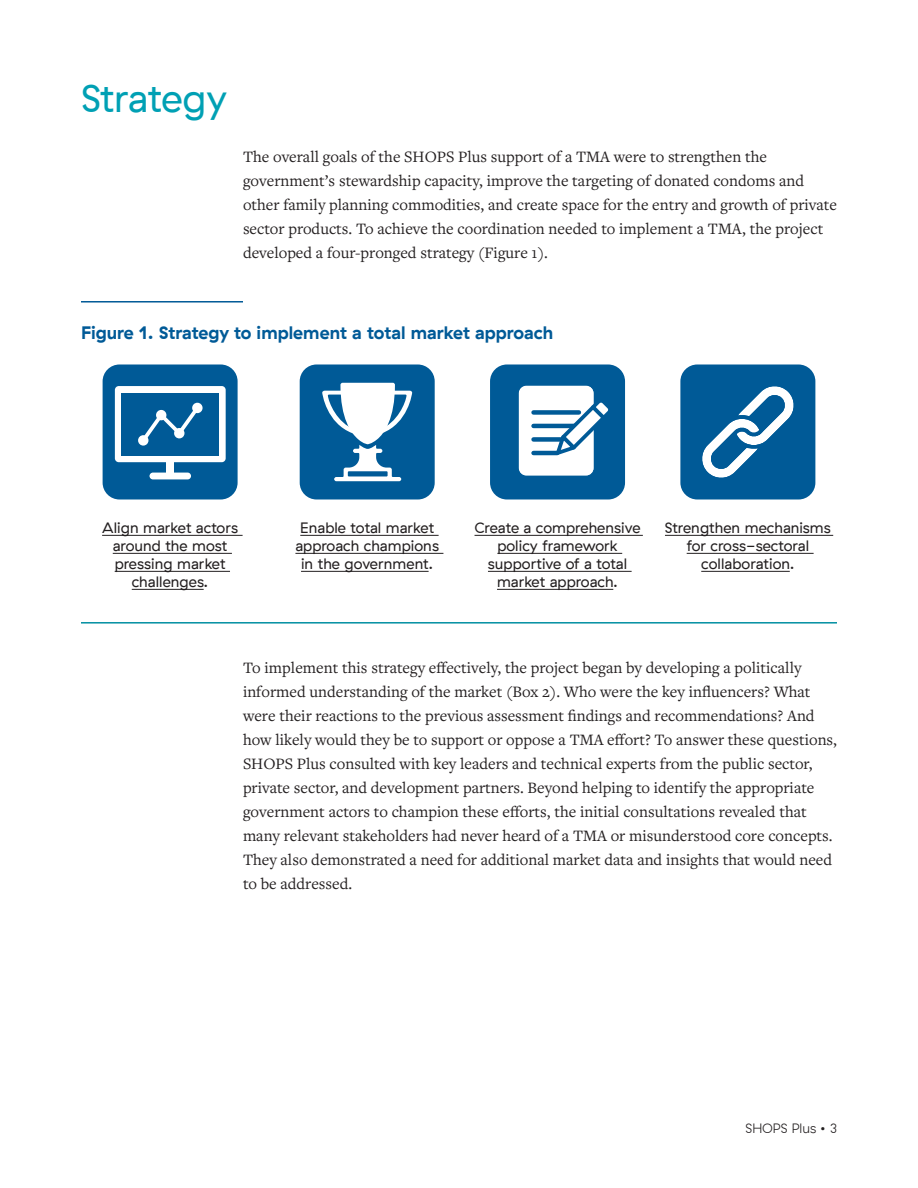
<style>
.page{position:relative;width:918px;height:1188px;background:#fff}
.page>*{position:absolute;margin:0;border:0;box-sizing:border-box;transform-origin:0 0}
.t1{font:39px "GT Haptik";letter-spacing:-.005em;color:#00a0b4}
.t2{font:700 18px "GT Haptik";color:#005a97}
.t3{font:16.5px/24px "Freight Text Pro";color:#231f20}
.t4{font:15px/18px "GT Haptik";letter-spacing:.005em;color:#231f20;text-align:center}
.t5{font:300 13.5px "GT Haptik";color:#231f20}
</style>
<div class="page">
<hr style="left:81px;top:301px;width:162px;height:2px;background:#005a97">
<hr style="left:81px;top:622px;width:756px;height:2px;background:#008fa1">
<hr style="left:102px;top:535px;width:141px;height:1px;background:#231f20">
<hr style="left:113px;top:553px;width:119px;height:1px;background:#231f20">
<hr style="left:115px;top:571px;width:115px;height:1px;background:#231f20">
<hr style="left:132px;top:589px;width:72px;height:1px;background:#231f20">
<hr style="left:300px;top:535px;width:139px;height:1px;background:#231f20">
<hr style="left:295px;top:553px;width:148px;height:1px;background:#231f20">
<hr style="left:301px;top:571px;width:128px;height:1px;background:#231f20">
<hr style="left:475px;top:535px;width:168px;height:1px;background:#231f20">
<hr style="left:497px;top:553px;width:125px;height:1px;background:#231f20">
<hr style="left:488px;top:571px;width:144px;height:1px;background:#231f20">
<hr style="left:497px;top:589px;width:116px;height:1px;background:#231f20">
<hr style="left:665px;top:535px;width:168px;height:1px;background:#231f20">
<hr style="left:687px;top:553px;width:127px;height:1px;background:#231f20">
<hr style="left:701px;top:571px;width:89px;height:1px;background:#231f20">
<div style="left:103px;top:364px;width:135px;height:136px;background:#005a97;border-radius:17px"></div>
<div style="left:115px;top:386px;width:111px;height:76px;background:#fff;border-radius:4px"></div>
<div style="left:122px;top:393px;width:97px;height:62px;background:#005a97"></div>
<svg style="left:138px;top:403px;width:65px;height:43px"></svg>
<div style="left:167px;top:461px;width:7px;height:14px;background:#fff"></div>
<div style="left:150px;top:473px;width:41px;height:6px;background:#fff;border-radius:3px"></div>
<div style="left:300px;top:364px;width:135px;height:135px;background:#005a97;border-radius:17px"></div>
<svg style="left:322px;top:383px;width:90px;height:98px"></svg>
<div style="left:490px;top:364px;width:135px;height:135px;background:#005a97;border-radius:17px"></div>
<svg style="left:519px;top:386px;width:90px;height:89px"></svg>
<div style="left:680px;top:364px;width:135px;height:136px;background:#005a97;border-radius:17px"></div>
<svg style="left:702px;top:386px;width:92px;height:92px"></svg>
<h2 class="t1" style="left:81px;top:76px;width:147px">Strategy</h2>
<p class="t3" style="left:243px;top:144px;width:595px">The overall goals of the SHOPS Plus support of a TMA were to strengthen the government’s stewardship capacity, improve the targeting of donated condoms and other family planning commodities, and create space for the entry and growth of private sector products. To achieve the coordination needed to implement a TMA, the project developed a four-pronged strategy (Figure 1).</p>
<p class="t2" style="left:81px;top:321px;width:474px">Figure 1. Strategy to implement a total market approach</p>
<p class="t4" style="left:102px;top:519px;width:137px">Align market actors around the most pressing market challenges.</p>
<p class="t4" style="left:295px;top:519px;width:145px">Enable total market approach champions in the government.</p>
<p class="t4" style="left:475px;top:519px;width:168px">Create a comprehensive policy framework supportive of a total market approach.</p>
<p class="t4" style="left:665px;top:519px;width:167px">Strengthen mechanisms for cross-sectoral collaboration.</p>
<p class="t3" style="left:243px;top:655px;width:595px">To implement this strategy effectively, the project began by developing a politically informed understanding of the market (Box 2). Who were the key influencers? What were their reactions to the previous assessment findings and recommendations? And how likely would they be to support or oppose a TMA effort? To answer these questions, SHOPS Plus consulted with key leaders and technical experts from the public sector, private sector, and development partners. Beyond helping to identify the appropriate government actors to champion these efforts, the initial consultations revealed that many relevant stakeholders had never heard of a TMA or misunderstood core concepts.<br>They also demonstrated a need for additional market data and insights that would need to be addressed.</p>
<p class="t5" style="left:746px;top:1121px;width:93px">SHOPS Plus • 3</p>
</div>
